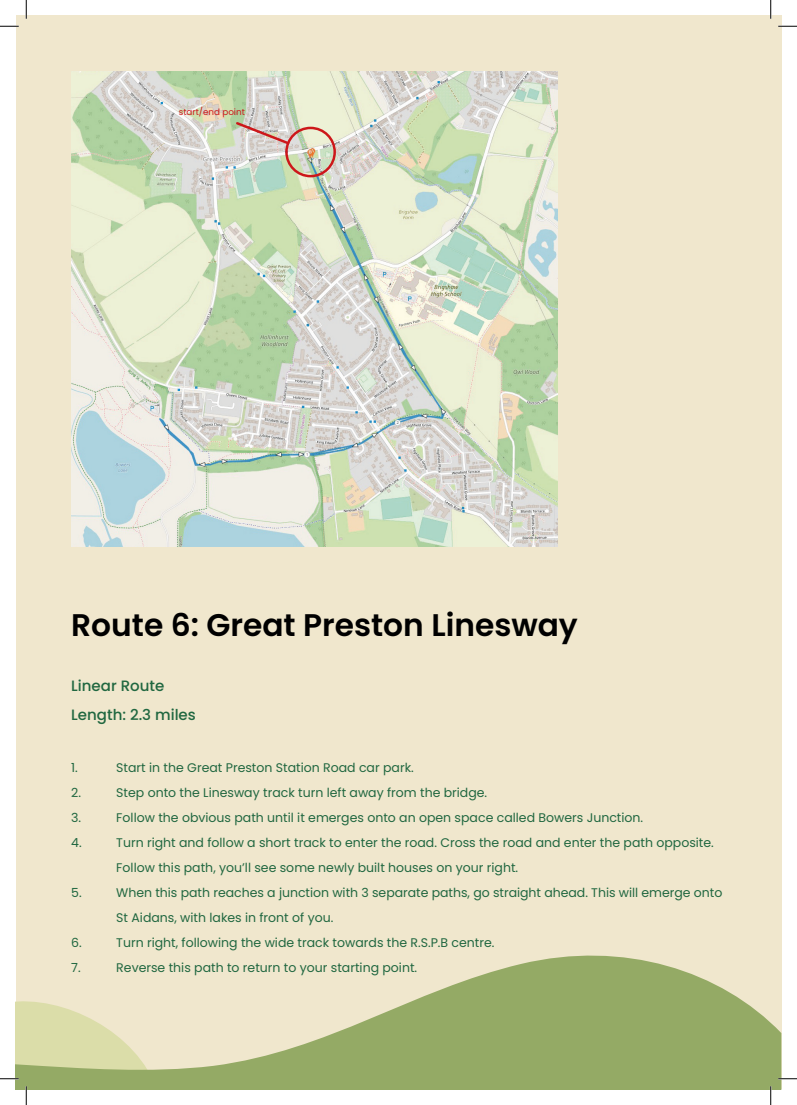
<style>
.page{position:relative;width:797px;height:1105px;background:#fff}
.page>*{position:absolute;margin:0;border:0;box-sizing:border-box;transform-origin:0 0}
.t1{font:600 31.25px "Poppins";color:#000}
.t2{font:500 15px "Poppins";color:#206740}
.t3{font:12.5px/25px "Poppins";color:#206740}
.t4{font:8.75px "Poppins";color:#cd171a}
</style>
<div class="page">
<div style="left:16px;top:16px;width:765px;height:1073px;background:#f0e7cd"></div>
<svg style="left:157px;top:955px;width:624px;height:134px;fill:#94aa65"></svg>
<img style="left:71px;top:71px;width:486px;height:475px">
<div style="left:285px;top:127px;width:51px;height:50px;border:2px solid #cd171a;border-radius:50%"></div>
<svg style="left:234px;top:120px;width:57px;height:26px"></svg>
<svg style="left:0;top:25px;width:19px;height:2px"></svg>
<svg style="left:778px;top:25px;width:19px;height:2px"></svg>
<svg style="left:778px;top:1078px;width:19px;height:1px"></svg>
<svg style="left:25px;top:0;width:2px;height:19px"></svg>
<svg style="left:0;top:1001px;width:157px;height:104px"></svg>
<svg style="left:770px;top:0;width:1px;height:19px"></svg>
<svg style="left:770px;top:1086px;width:1px;height:19px"></svg>
<p class="t4" style="left:179px;top:106px;width:68px">start/end point</p>
<p class="t1" style="left:71px;top:607px;width:508px">Route 6: Great Preston Linesway</p>
<p class="t2" style="left:71px;top:677px;width:95px">Linear Route</p>
<p class="t2" style="left:71px;top:706px;width:126px">Length: 2.3 miles</p>
<p class="t3" style="left:71px;top:755px;width:8px">1.</p>
<p class="t3" style="left:116px;top:755px;width:299px">Start in the Great Preston Station Road car park.</p>
<p class="t3" style="left:71px;top:780px;width:11px">2.</p>
<p class="t3" style="left:116px;top:780px;width:372px">Step onto the Linesway track turn left away from the bridge.</p>
<p class="t3" style="left:71px;top:805px;width:11px">3.</p>
<p class="t3" style="left:116px;top:805px;width:528px">Follow the obvious path until it emerges onto an open space called Bowers Junction.</p>
<p class="t3" style="left:71px;top:830px;width:12px">4.</p>
<p class="t3" style="left:116px;top:830px;width:599px">Turn right and follow a short track to enter the road. Cross the road and enter the path opposite.<br>Follow this path, you’ll see some newly built houses on your right.</p>
<p class="t3" style="left:71px;top:880px;width:12px">5.</p>
<p class="t3" style="left:116px;top:880px;width:607px">When this path reaches a junction with 3 separate paths, go straight ahead. This will emerge onto<br>St Aidans, with lakes in front of you.</p>
<p class="t3" style="left:71px;top:930px;width:12px">6.</p>
<p class="t3" style="left:116px;top:930px;width:380px">Turn right, following the wide track towards the R.S.P.B centre.</p>
<p class="t3" style="left:71px;top:955px;width:11px">7.</p>
<p class="t3" style="left:116px;top:955px;width:302px">Reverse this path to return to your starting point.</p>
</div>
